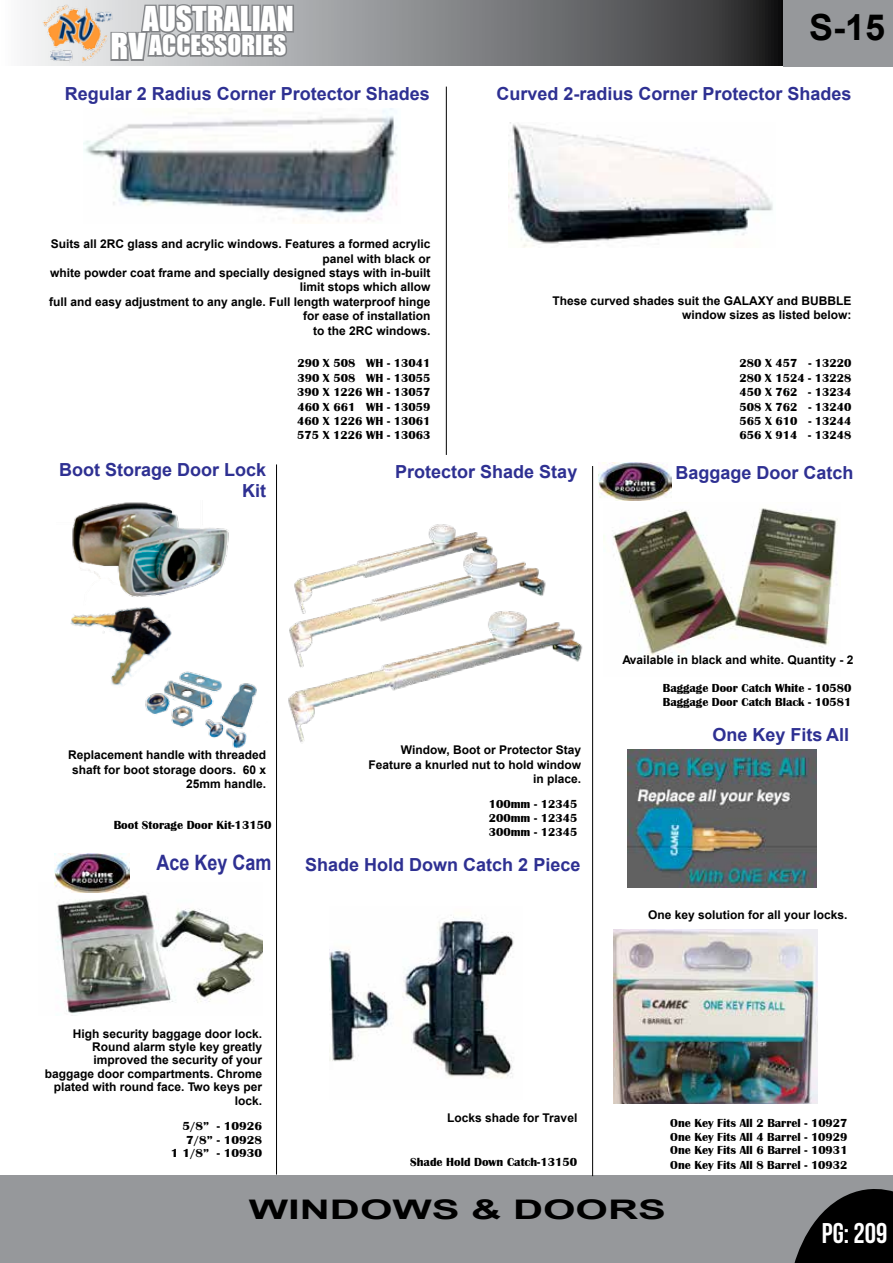
<style>
.page{position:relative;width:893px;height:1263px;background:#fff}
.page>*{position:absolute;margin:0;border:0;box-sizing:border-box;transform-origin:0 0}
.t1{font:700 36px "Arial";color:#000}
.t2{font:31.5px "Impact";color:#fff}
.t3{font:28.5px "Bebas Neue";color:#fff}
.t4{font:700 27px "Arial";color:#000;scale:1.55 1}
.t5{font:25.5px "Impact";color:#fff}
.t6{font:700 21.15px "Arial";color:#2e3092;scale:.85 1}
.t7{font:700 18px/21.6px "Arial";color:#2e3092;text-align:right}
.t8{font:700 12.15px "Britannic";color:#000}
.t9{font:700 12px/14.4px "Arial";color:#000;text-align:right}
.t10{font:700 12px/14.4px "Britannic";color:#000;text-align:justify}
.t11{font:700 12px/13.5px "Britannic";color:#000;text-align:right;scale:1.05 1}
.s1{font-size:33px}
</style>
<div class="page">
<svg style="left:26px;top:0;width:757px;height:66px;background:#6f7173"></svg>
<div style="left:783px;top:0;width:110px;height:66px;background:#96989b"></div>
<img style="left:38px;top:2px;width:68px;height:64px">
<svg style="left:106px;top:0;width:190px;height:66px;background:#a5a7aa"></svg>
<div style="left:0;top:1175px;width:893px;height:88px;background:#96989b"></div>
<svg style="left:794px;top:1189px;width:99px;height:74px"></svg>
<img style="left:84px;top:108px;width:314px;height:114px">
<hr style="left:446px;top:87px;width:1px;height:368px;background:#000">
<img style="left:509px;top:123px;width:264px;height:125px">
<hr style="left:276px;top:464px;width:1px;height:710px;background:#000">
<img style="left:428px;top:524px;width:60px;height:16px">
<img style="left:329px;top:917px;width:185px;height:162px">
<img style="left:70px;top:606px;width:102px;height:80px">
<img style="left:72px;top:502px;width:157px;height:95px">
<img style="left:139px;top:666px;width:118px;height:82px">
<img style="left:603px;top:508px;width:235px;height:148px">
<img style="left:599px;top:463px;width:73px;height:37px">
<img style="left:57px;top:892px;width:205px;height:122px">
<hr style="left:592px;top:466px;width:1px;height:710px;background:#000">
<img style="left:627px;top:749px;width:189px;height:138px">
<img style="left:613px;top:930px;width:205px;height:173px">
<img style="left:303px;top:540px;width:236px;height:38px">
<img style="left:288px;top:578px;width:295px;height:165px">
<img style="left:54px;top:854px;width:76px;height:38px">
<h2 class="t2" style="left:143px;top:-6px;width:153px">AUSTRALIAN</h2>
<h3 class="t5" style="left:111px;top:25px;width:177px"><span class="s1">RV</span>ACCESSORIES</h3>
<h3 class="t7" style="left:65px;top:83px;width:367px">Regular 2 Radius Corner Protector Shades</h3>
<p class="t9" style="left:49px;top:237px;width:383px">Suits all 2RC glass and acrylic windows. Features a formed acrylic panel with black or<br>white powder coat frame and specially designed stays with in-built limit stops which allow<br>full and easy adjustment to any angle. Full length waterproof hinge for ease of installation<br>to the 2RC windows.</p>
<p class="t10" style="left:297px;top:356px;width:135px">290 X 508 WH - 13041<br>390 X 508 WH - 13055<br>390 X 1226 WH - 13057<br>460 X 661 WH - 13059<br>460 X 1226 WH - 13061<br>575 X 1226 WH - 13063</p>
<h1 class="t1" style="left:809px;top:4px;width:78px">S-15</h1>
<h3 class="t7" style="left:496px;top:83px;width:357px">Curved 2-radius Corner Protector Shades</h3>
<p class="t9" style="left:552px;top:295px;width:301px;line-height:13.4px">These curved shades suit the GALAXY and BUBBLE window sizes as listed below:</p>
<p class="t10" style="left:739px;top:356px;width:114px">280 X 457 - 13220<br>280 X 1524 - 13228<br>450 X 762 - 13234<br>508 X 762 - 13240<br>565 X 610 - 13244<br>656 X 914 - 13248</p>
<h3 class="t7" style="left:59px;top:459px;width:209px">Boot Storage Door Lock<br>Kit</h3>
<h3 class="t7" style="left:395px;top:461px;width:184px">Protector Shade Stay</h3>
<h3 class="t7" style="left:675px;top:462px;width:180px">Baggage Door Catch</h3>
<p class="t9" style="left:68px;top:748px;width:200px">Replacement handle with threaded shaft for boot storage doors. 60 x<br>25mm handle.</p>
<p class="t8" style="left:114px;top:818px;width:159px">Boot Storage Door Kit-13150</p>
<h3 class="t6" style="left:156px;top:848px;width:137px">Ace Key Cam</h3>
<p class="t9" style="left:368px;top:743px;width:214px">Window, Boot or Protector Stay<br>Feature a knurled nut to hold window in place.</p>
<p class="t10" style="left:489px;top:796px;width:90px">100mm - 12345<br>200mm - 12345<br>300mm - 12345</p>
<h3 class="t7" style="left:305px;top:854px;width:277px">Shade Hold Down Catch 2 Piece</h3>
<p class="t9" style="left:622px;top:653px;width:232px">Available in black and white. Quantity - 2</p>
<p class="t10" style="left:663px;top:682px;width:190px;line-height:13.4px">Baggage Door Catch White - 10580<br>Baggage Door Catch Black - 10581</p>
<h3 class="t7" style="left:712px;top:724px;width:138px">One Key Fits All</h3>
<p class="t9" style="left:648px;top:908px;width:201px">One key solution for all your locks.</p>
<p class="t9" style="left:45px;top:1027px;width:219px;line-height:13.4px">High security baggage door lock.<br>Round alarm style key greatly improved the security of your baggage door compartments. Chrome plated with round face. Two keys per lock.</p>
<p class="t11" style="left:171px;top:1119px;width:88px">5/8” - 10926<br>7/8” - 10928<br>1 1/8” - 10930</p>
<p class="t9" style="left:447px;top:1111px;width:132px">Locks shade for Travel</p>
<p class="t8" style="left:410px;top:1154px;width:169px">Shade Hold Down Catch-13150</p>
<p class="t10" style="left:670px;top:1115px;width:179px">One Key Fits All 2 Barrel - 10927<br>One Key Fits All 4 Barrel - 10929</p>
<p class="t10" style="left:670px;top:1143px;width:179px">One Key Fits All 6 Barrel - 10931<br>One Key Fits All 8 Barrel - 10932</p>
<h3 class="t4" style="left:249px;top:1191px;width:271px">WINDOWS &amp; DOORS</h3>
<h3 class="t3" style="left:822px;top:1217px;width:67px">Pg: 209</h3>
</div>
